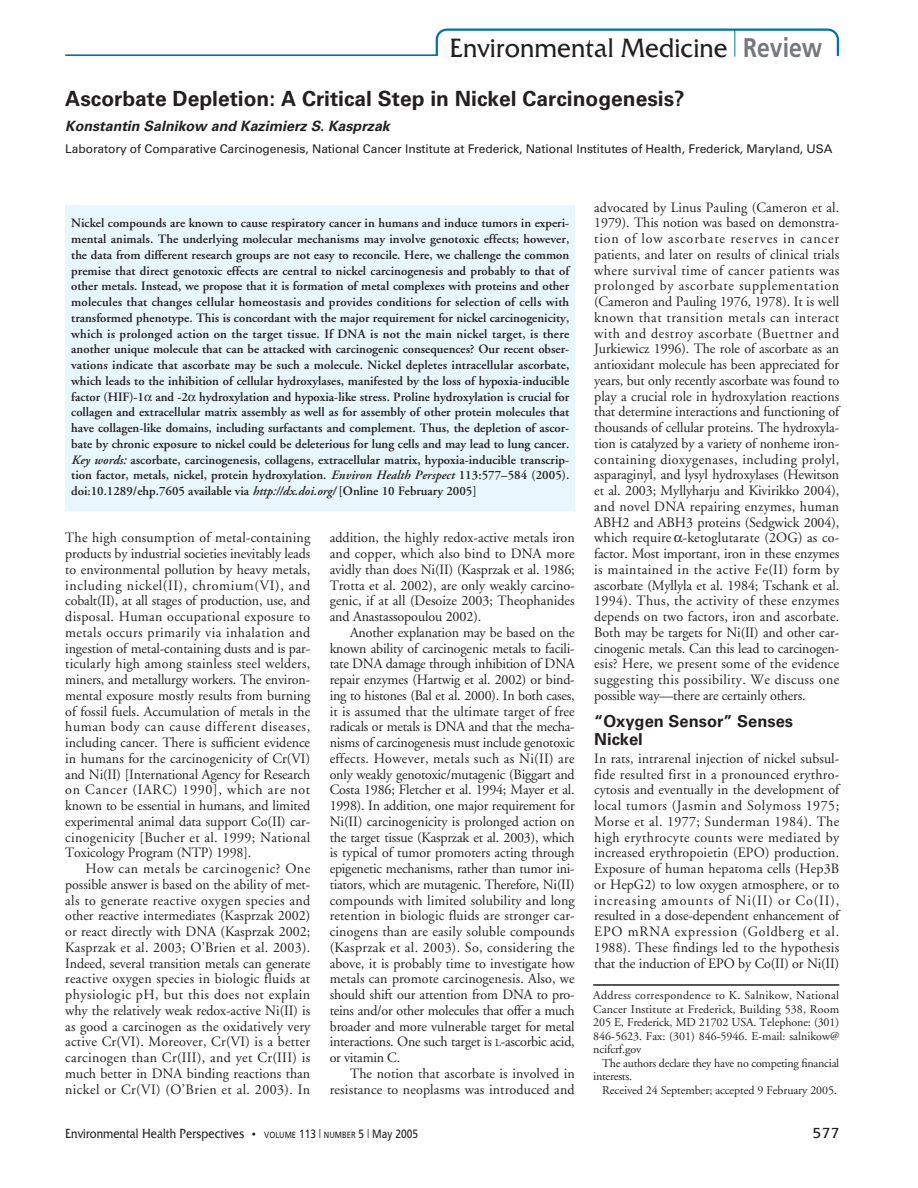
<style>
.page{position:relative;width:918px;height:1188px;background:#fff}
.page>*{position:absolute;margin:0;border:0;box-sizing:border-box;transform-origin:0 0}
.t1{font:27px "Friz Quadrata IT Cby BT";color:#231f20;scale:.95 1}
.t2{font:700 21px "Univers";color:#231f20}
.t3{font:700 16.5px/18px "Univers";color:#231f20}
.t4{font:15px "Friz Quadrata IT Cby BT";color:#231f20}
.t5{font:14.25px/15.8px "Adobe Garamond";color:#231f20;text-align:justify}
.t6{font:italic 700 14.25px "Univers";color:#231f20}
.t7{font:13.5px "Friz Quadrata IT Cby BT";color:#231f20;scale:.85 1}
.t8{font:600 12.75px/15.8px "Adobe Garamond";color:#231f20;text-align:justify}
.t9{font:12px/13.5px "Adobe Garamond";letter-spacing:-.01em;color:#231f20;text-align:justify}
.t10{font:12px "Univers";letter-spacing:-.005em;color:#231f20}
.s1{font-family:"Frutiger";font-weight:700;color:#76787b}
.s2{font-style:italic}
.s3{font-size:10.65px}
.s4{font-size:10.5px}
.s5{font-family:"Frutiger";font-size:9px}
.s6{font-family:"Frutiger";font-size:12px}
.s7{font-family:"Frutiger";font-weight:300;font-size:12px}
</style>
<div class="page">
<hr style="left:593px;top:984px;width:246px;height:2px;background:#231f20">
<div style="left:65px;top:206px;width:510px;height:305px;background:#e8f6fd"></div>
<hr style="left:65px;top:54px;width:550px;height:3px;background:#0074a1">
<svg style="left:436px;top:29px;width:403px;height:28px"></svg>
<h1 class="t1" style="left:450px;top:37px;width:394px">Environmental Medicine <span class="s1">Review</span></h1>
<h2 class="t2" style="left:65px;top:91px;width:621px">Ascorbate Depletion: A Critical Step in Nickel Carcinogenesis?</h2>
<p class="t6" style="left:65px;top:120px;width:329px">Konstantin Salnikow and Kazimierz S. Kasprzak</p>
<p class="t10" style="left:65px;top:144px;width:769px">Laboratory of Comparative Carcinogenesis, National Cancer Institute at Frederick, National Institutes of Health, Frederick, Maryland, USA</p>
<p class="t8" style="left:71px;top:217px;width:500px">Nickel compounds are known to cause respiratory cancer in humans and induce tumors in experi&shy;mental animals. The underlying molecular mechanisms may involve genotoxic effects; however, the data from different research groups are not easy to reconcile. Here, we challenge the common premise that direct genotoxic effects are central to nickel carcinogenesis and probably to that of other metals. Instead, we propose that it is formation of metal complexes with proteins and other molecules that changes cellular homeostasis and provides conditions for selection of cells with transformed phenotype. This is concordant with the major requirement for nickel carcinogenicity, which is prolonged action on the target tissue. If DNA is not the main nickel target, is there another unique molecule that can be attacked with carcinogenic consequences? Our recent obser&shy;vations indicate that ascorbate may be such a molecule. Nickel depletes intracellular ascorbate, which leads to the inhibition of cellular hydroxylases, manifested by the loss of hypoxia-inducible factor (HIF)-1 and -2 hydroxylation and hypoxia-like stress. Proline hydroxylation is crucial for collagen and extracellular matrix assembly as well as for assembly of other protein molecules that have collagen-like domains, including surfactants and complement. Thus, the depletion of ascor&shy;bate by chronic exposure to nickel could be deleterious for lung cells and may lead to lung cancer.<br><span class="s2">Key words:</span> ascorbate, carcinogenesis, collagens, extracellular matrix, hypoxia-inducible transcrip&shy;tion factor, metals, nickel, protein hydroxylation. <span class="s2">Environ Health Perspect</span> 113:577–584 (2005). doi:10.1289/ehp.7605 available via <span class="s2">http://dx.doi.org/</span> [Online 10 February 2005]</p>
<p class="t5" style="left:65px;top:531px;width:247px">The high consumption of metal-containing products by industrial societies inevitably leads to environmental pollution by heavy metals, including nickel(II), chromium(VI), and cobalt(II), at all stages of production, use, and disposal. Human occupational exposure to metals occurs primarily via inhalation and ingestion of metal-containing dusts and is par&shy;ticularly high among stainless steel welders, miners, and metallurgy workers. The environ&shy;mental exposure mostly results from burning of fossil fuels. Accumulation of metals in the human body can cause different diseases, including cancer. There is sufficient evidence in humans for the carcinogenicity of Cr(VI) and Ni(II) [International Agency for Research on Cancer (IARC) 1990], which are not known to be essential in humans, and limited experimental animal data support Co(II) car&shy;cinogenicity [Bucher et al. 1999; National Toxicology Program (NTP) 1998].</p>
<p class="t5" style="left:65px;top:862px;width:247px;text-indent:20px">How can metals be carcinogenic? One possible answer is based on the ability of met&shy;als to generate reactive oxygen species and other reactive intermediates (Kasprzak 2002) or react directly with DNA (Kasprzak 2002; Kasprzak et al. 2003; O’Brien et al. 2003).<br>Indeed, several transition metals can generate reactive oxygen species in biologic fluids at physiologic pH, but this does not explain why the relatively weak redox-active Ni(II) is as good a carcinogen as the oxidatively very active Cr(VI). Moreover, Cr(VI) is a better carcinogen than Cr(III), and yet Cr(III) is much better in DNA binding reactions than nickel or Cr(VI) (O’Brien et al. 2003). In</p>
<p class="t5" style="left:330px;top:531px;width:247px">addition, the highly redox-active metals iron and copper, which also bind to DNA more avidly than does Ni(II) (Kasprzak et al. 1986; Trotta et al. 2002), are only weakly carcino&shy;genic, if at all (Desoize 2003; Theophanides and Anastassopoulou 2002).</p>
<p class="t5" style="left:330px;top:626px;width:247px;text-indent:20px">Another explanation may be based on the known ability of carcinogenic metals to facili&shy;tate DNA damage through inhibition of DNA repair enzymes (Hartwig et al. 2002) or bind&shy;ing to histones (Bal et al. 2000). In both cases, it is assumed that the ultimate target of free radicals or metals is DNA and that the mecha&shy;nisms of carcinogenesis must include genotoxic effects. However, metals such as Ni(II) are only weakly genotoxic/mutagenic (Biggart and Costa 1986; Fletcher et al. 1994; Mayer et al.<br>1998). In addition, one major requirement for Ni(II) carcinogenicity is prolonged action on the target tissue (Kasprzak et al. 2003), which is typical of tumor promoters acting through epigenetic mechanisms, rather than tumor ini&shy;tiators, which are mutagenic. Therefore, Ni(II) compounds with limited solubility and long retention in biologic fluids are stronger car&shy;cinogens than are easily soluble compounds (Kasprzak et al. 2003). So, considering the above, it is probably time to investigate how metals can promote carcinogenesis. Also, we should shift our attention from DNA to pro&shy;teins and/or other molecules that offer a much broader and more vulnerable target for metal interactions. One such target is <span class="s3">L</span>-ascorbic acid, or vitamin C.</p>
<p class="t5" style="left:330px;top:1067px;width:247px;text-align:right">The notion that ascorbate is involved in resistance to neoplasms was introduced and</p>
<p class="t5" style="left:594px;top:200px;width:247px">advocated by Linus Pauling (Cameron et al.<br>1979). This notion was based on demonstra&shy;tion of low ascorbate reserves in cancer patients, and later on results of clinical trials where survival time of cancer patients was prolonged by ascorbate supplementation (Cameron and Pauling 1976, 1978). It is well known that transition metals can interact with and destroy ascorbate (Buettner and Jurkiewicz 1996). The role of ascorbate as an antioxidant molecule has been appreciated for years, but only recently ascorbate was found to play a crucial role in hydroxylation reactions that determine interactions and functioning of thousands of cellular proteins. The hydroxyla&shy;tion is catalyzed by a variety of nonheme iron&shy;containing dioxygenases, including prolyl, asparaginyl, and lysyl hydroxylases (Hewitson et al. 2003; Myllyharju and Kivirikko 2004), and novel DNA repairing enzymes, human ABH2 and ABH3 proteins (Sedgwick 2004), which require -ketoglutarate (2OG) as co&shy;factor. Most important, iron in these enzymes is maintained in the active Fe(II) form by ascorbate (Myllyla et al. 1984; Tschank et al.<br>1994). Thus, the activity of these enzymes depends on two factors, iron and ascorbate.<br>Both may be targets for Ni(II) and other car&shy;cinogenic metals. Can this lead to carcinogen&shy;esis? Here, we present some of the evidence suggesting this possibility. We discuss one possible way—there are certainly others.</p>
<p class="t3" style="left:594px;top:713px;width:200px">“Oxygen Sensor” Senses<br>Nickel</p>
<p class="t5" style="left:594px;top:752px;width:247px">In rats, intrarenal injection of nickel subsul&shy;fide resulted first in a pronounced erythro&shy;cytosis and eventually in the development of local tumors (Jasmin and Solymoss 1975; Morse et al. 1977; Sunderman 1984). The high erythrocyte counts were mediated by increased erythropoietin (EPO) production.<br>Exposure of human hepatoma cells (Hep3B or HepG2) to low oxygen atmosphere, or to increasing amounts of Ni(II) or Co(II), resulted in a dose-dependent enhancement of EPO mRNA expression (Goldberg et al.<br>1988). These findings led to the hypothesis that the induction of EPO by Co(II) or Ni(II)</p>
<p class="t9" style="left:593px;top:990px;width:248px">Address correspondence to K. Salnikow, National Cancer Institute at Frederick, Building 538, Room 205 E, Frederick, MD 21702 USA. Telephone: (301)<br>846-5623. Fax: (301) 846-5946. E-mail: salnikow@ ncifcrf.gov</p>
<p class="t9" style="left:593px;top:1057px;width:247px;text-indent:9px">The authors declare they have no competing financial interests.</p>
<p class="t9" style="left:602px;top:1084px;width:236px">Received 24 September; accepted 9 February 2005.</p>
<p class="t7" style="left:65px;top:1128px;width:417px">Environmental Health Perspectives <span class="s4">•</span> <span class="s5">VOLUME</span> <span class="s6">113</span> <span class="s7">|</span> <span class="s5">NUMBER</span> <span class="s6">5</span> <span class="s7">|</span> <span class="s6">May 2005</span></p>
<p class="t4" style="left:813px;top:1127px;width:28px">577</p>
</div>
